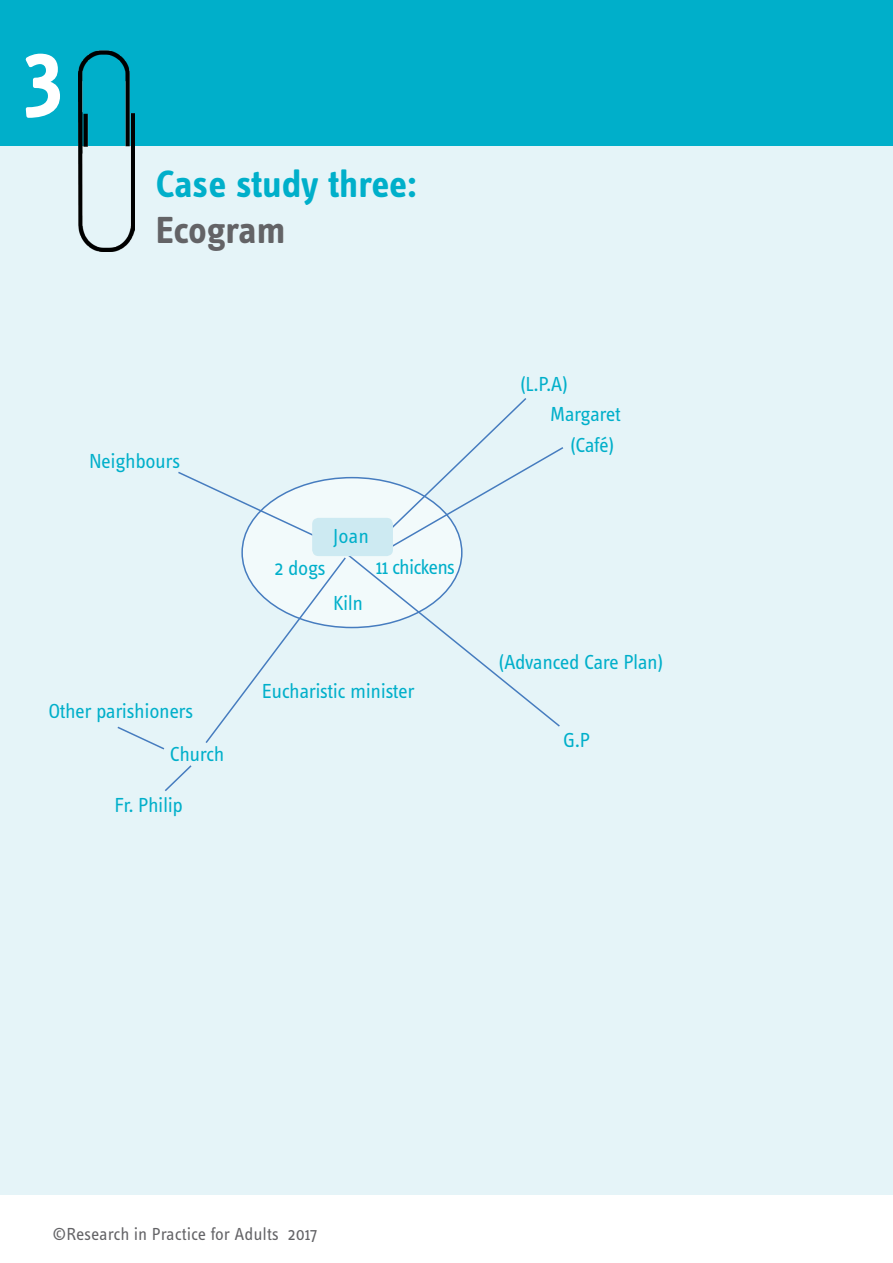
<style>
.page{position:relative;width:893px;height:1263px;background:#fff}
.page>*{position:absolute;margin:0;border:0;box-sizing:border-box;transform-origin:0 0}
.t1{font:700 90px "Info Text Pro";color:#fff}
.t2{font:700 39px "Info Text Pro";letter-spacing:-.005em;color:#00afca}
.t3{font:700 39px "Info Text Pro";letter-spacing:-.02em;color:#636366}
.t4{font:21px/42.8px "Info Text Pro";letter-spacing:-.025em;color:#00afca}
.t5{font:21px "Info Text Pro";letter-spacing:-.045em;color:#00afca}
.t6{font:18px "Info Text Pro";letter-spacing:-.005em;color:#636366}
</style>
<div class="page">
<div style="left:0;top:0;width:893px;height:147px;background:#00afca"></div>
<div style="left:0;top:147px;width:893px;height:1048px;background:#e5f4f8"></div>
<img style="left:78px;top:51px;width:56px;height:201px">
<svg style="left:117px;top:726px;width:48px;height:24px"></svg>
<svg style="left:165px;top:765px;width:27px;height:26px"></svg>
<svg style="left:178px;top:398px;width:386px;height:345px"></svg>
<div style="left:312px;top:518px;width:81px;height:38px;background:#cdeaf2;border-radius:6px"></div>
<h1 class="t1" style="left:23px;top:19px;width:42px">3</h1>
<h2 class="t2" style="left:156px;top:160px;width:263px">Case study three:</h2>
<h2 class="t3" style="left:156px;top:207px;width:131px">Ecogram</h2>
<p class="t4" style="left:89px;top:439px;width:93px">Neighbours</p>
<p class="t4" style="left:170px;top:689px;width:56px;text-indent:-121px">Other parishioners<br>Church</p>
<p class="t4" style="left:114px;top:783px;width:70px">Fr. Philip</p>
<p class="t4" style="left:333px;top:514px;width:38px">Joan</p>
<p class="t4" style="left:274px;top:546px;width:53px">2 dogs</p>
<p class="t5" style="left:376px;top:555px;width:81px">11 chickens</p>
<p class="t4" style="left:333px;top:581px;width:32px">Kiln</p>
<p class="t4" style="left:262px;top:669px;width:154px">Eucharistic minister</p>
<p class="t4" style="left:550px;top:368px;width:73px;line-height:30px;text-indent:-30px">(L.P.A)<br>Margaret</p>
<p class="t4" style="left:570px;top:423px;width:47px">(Café)</p>
<p class="t4" style="left:498px;top:640px;width:167px">(Advanced Care Plan)</p>
<p class="t4" style="left:563px;top:718px;width:29px">G.P</p>
<p class="t6" style="left:52px;top:1223px;width:266px">©Research in Practice for Adults 2017</p>
</div>
